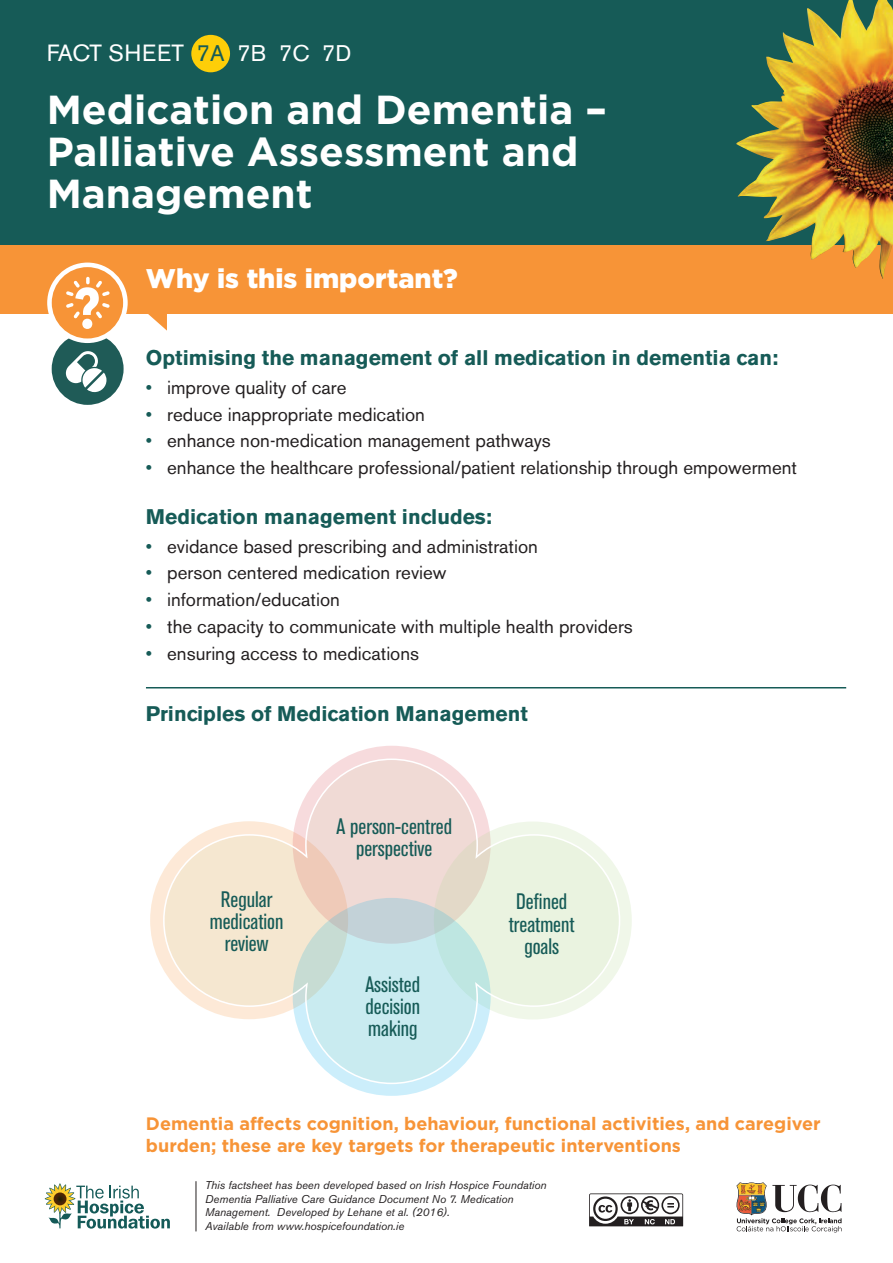
<style>
.page{position:relative;width:893px;height:1263px;background:#fff}
.page>*{position:absolute;margin:0;border:0;box-sizing:border-box;transform-origin:0 0}
.t1{font:700 40.5px/42px "Gotham";color:#fff}
.t2{font:900 27px "Gotham";color:#fff}
.t3{font:23.25px "Akzidenz Grotesk BE";color:#fff}
.t4{font:condensed 22.2px/22.2px "Akzidenz Grotesk BE";color:#165b57;text-align:center}
.t5{font:700 21px "Akzidenz Grotesk BE";color:#165b57}
.t6{font:18.75px "Akzidenz Grotesk BE";color:#231f20}
.t7{font:700 18px/21.6px "Gotham";color:#f79437}
.t8{font:italic 11.25px/13.5px "Akzidenz Grotesk BE";color:#231f20}
.s1{color:#165b57}
.s2{font-size:22.5px;color:#165b57}
.s3{font-size:22.5px}
</style>
<div class="page">
<div style="left:0;top:0;width:893px;height:274px;background:#165b57"></div>
<div style="left:0;top:245px;width:893px;height:68px;background:#f79437"></div>
<svg style="left:141px;top:313px;width:26px;height:18px"></svg>
<img style="left:736px;top:0;width:157px;height:279px">
<svg style="left:45px;top:1183px;width:125px;height:45px"></svg>
<svg style="left:736px;top:1182px;width:106px;height:50px"></svg>
<div style="left:52px;top:333px;width:72px;height:72px;background:#1f5b57;border-radius:50%"></div>
<svg style="left:47px;top:263px;width:81px;height:80px"></svg>
<div style="left:52px;top:267px;width:71px;height:71px;background:#f79437;border-radius:50%"></div>
<svg style="left:66px;top:351px;width:40px;height:41px"></svg>
<svg style="left:66px;top:277px;width:44px;height:52px"></svg>
<div style="left:150px;top:821px;width:198px;height:198px;background:#fde9d7;border-radius:50%"></div>
<svg style="left:163px;top:758px;width:457px;height:326px"></svg>
<hr style="left:146px;top:687px;width:700px;height:1px;background:#165b57">
<hr style="left:196px;top:1181px;width:1px;height:50px;background:#231f20">
<svg style="left:589px;top:1194px;width:95px;height:33px"></svg>
<svg style="left:589px;top:1193px;width:94px;height:33px"></svg>
<div style="left:191px;top:35px;width:39px;height:37px;background:#fece08;border-radius:50%"></div>
<p class="t3" style="left:47px;top:45px;width:306px">FACT SHEET <span class="s1">7</span><span class="s2">A</span> 7<span class="s3">B</span> 7<span class="s3">C</span> 7<span class="s3">D</span></p>
<h1 class="t1" style="left:47px;top:89px;width:562px">Medication and Dementia –<br>Palliative Assessment and<br>Management</h1>
<h2 class="t2" style="left:146px;top:263px;width:313px">Why is this important?</h2>
<p class="t5" style="left:146px;top:349px;width:634px">Optimising the management of all medication in dementia can:</p>
<p class="t6" style="left:146px;top:381px;width:202px"><span class="s1">•</span> improve quality of care</p>
<p class="t6" style="left:146px;top:407px;width:281px"><span class="s1">•</span> reduce inappropriate medication</p>
<p class="t6" style="left:146px;top:434px;width:406px"><span class="s1">•</span> enhance non-medication management pathways</p>
<p class="t6" style="left:146px;top:461px;width:653px"><span class="s1">•</span> enhance the healthcare professional/patient relationship through empowerment</p>
<p class="t5" style="left:146px;top:508px;width:348px">Medication management includes:</p>
<p class="t6" style="left:146px;top:539px;width:393px"><span class="s1">•</span> evidance based prescribing and administration</p>
<p class="t6" style="left:146px;top:566px;width:302px"><span class="s1">•</span> person centered medication review</p>
<p class="t6" style="left:146px;top:593px;width:195px"><span class="s1">•</span> information/education</p>
<p class="t6" style="left:146px;top:619px;width:488px"><span class="s1">•</span> the capacity to communicate with multiple health providers</p>
<p class="t6" style="left:146px;top:646px;width:275px"><span class="s1">•</span> ensuring access to medications</p>
<p class="t5" style="left:146px;top:705px;width:383px">Principles of Medication Management</p>
<p class="t4" style="left:210px;top:889px;width:75px">Regular medication review</p>
<p class="t4" style="left:336px;top:817px;width:117px">A person-centred perspective</p>
<p class="t4" style="left:365px;top:974px;width:56px;text-align:justify">Assisted decision making</p>
<p class="t4" style="left:509px;top:892px;width:67px">Defined treatment goals</p>
<p class="t7" style="left:146px;top:1113px;width:676px">Dementia affects cognition, behaviour, functional activities, and caregiver burden; these are key targets for therapeutic interventions</p>
<p class="t8" style="left:205px;top:1179px;width:343px">This factsheet has been developed based on Irish Hospice Foundation Dementia Palliative Care Guidance Document No 7. Medication Management. Developed by Lehane et al. (2016).<br>Available from www.hospicefoundation.ie</p>
</div>
